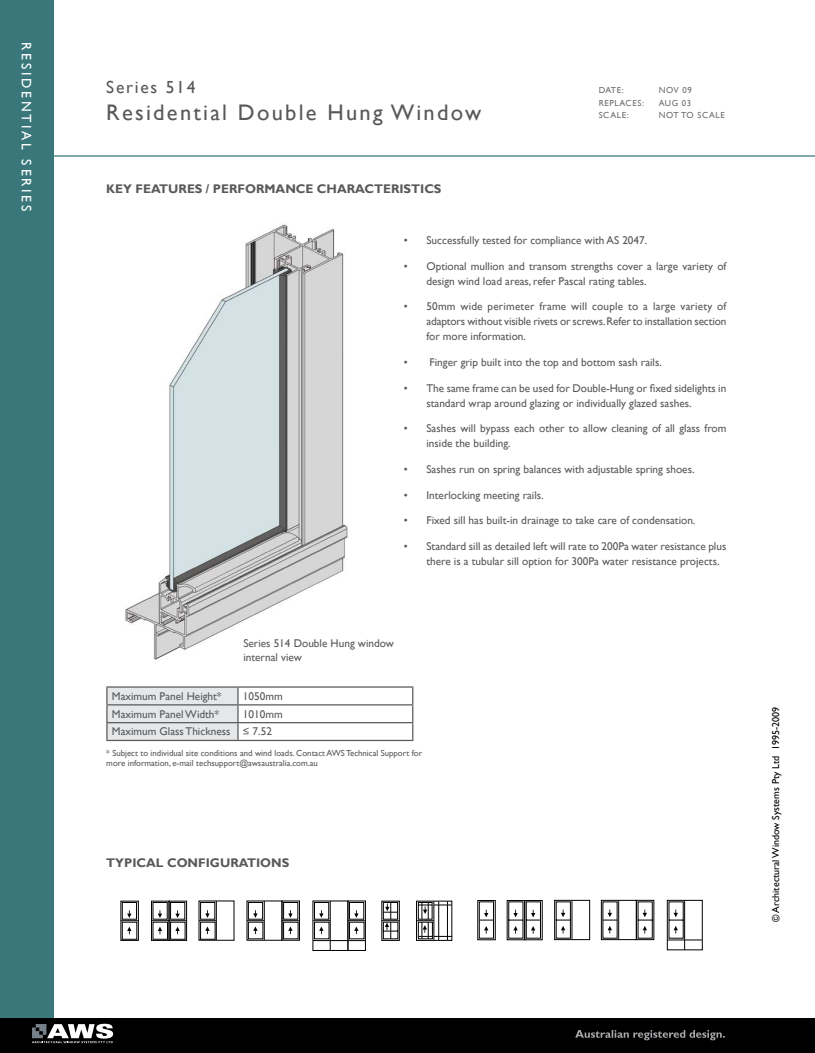
<style>
.page{position:relative;width:815px;height:1053px;background:#fff}
.page>*{position:absolute;margin:0;border:0;box-sizing:border-box;transform-origin:0 0}
.t1{font:22.5px "Gill Sans";letter-spacing:.1em;color:#58595b}
.t2{font:17.5px "Gill Sans";letter-spacing:.1em;color:#58595b}
.t3{font:13.75px "Gill Sans";letter-spacing:.2em;color:#fff}
.t4{font:700 12.5px "Gill Sans";color:#58595b}
.t5{font:11.25px/15px "Gill Sans";color:#58595b}
.t6{font:10px "Gill Sans";color:#000}
.t7{font:8.75px/10.5px "Gill Sans";color:#58595b}
.t8{font:8.75px "Gill Sans";letter-spacing:.07em;color:#6d6f71}
</style>
<div class="page">
<div style="left:0;top:0;width:53px;height:1052px;background:#39777b"></div>
<svg style="left:0;top:1017px;width:815px;height:35px;background:#101010"></svg>
<hr style="left:43px;top:155px;width:772px;height:2px;background:#39777b">
<img style="left:125px;top:224px;width:223px;height:436px">
<div style="left:121px;top:900px;width:18px;height:40px;border:1px solid #000"></div>
<svg style="left:121px;top:902px;width:17px;height:37px"></svg>
<div style="left:554px;top:900px;width:36px;height:39px;border:1px solid #000"></div>
<div style="left:601px;top:900px;width:36px;height:39px;border:1px solid #000"></div>
<hr style="left:618px;top:900px;width:1px;height:39px;background:#000">
<div style="left:636px;top:900px;width:18px;height:39px;border:1px solid #000"></div>
<svg style="left:603px;top:909px;width:14px;height:24px"></svg>
<svg style="left:638px;top:901px;width:15px;height:37px"></svg>
<div style="left:667px;top:900px;width:36px;height:50px;border:1px solid #000"></div>
<hr style="left:684px;top:900px;width:1px;height:49px;background:#000">
<hr style="left:667px;top:939px;width:35px;height:1px;background:#000">
<svg style="left:669px;top:901px;width:15px;height:37px"></svg>
<svg style="left:151px;top:899px;width:431px;height:52px"></svg>
<hr style="left:106px;top:686px;width:132px;height:1px;background:#58595b">
<hr style="left:238px;top:686px;width:175px;height:1px;background:#58595b">
<hr style="left:238px;top:704px;width:175px;height:1px;background:#58595b">
<hr style="left:238px;top:722px;width:175px;height:1px;background:#58595b">
<svg style="left:106px;top:687px;width:133px;height:52px;background:#dadbdd"></svg>
<svg style="left:412px;top:687px;width:1px;height:52px"></svg>
<hr style="left:106px;top:739px;width:132px;height:2px;background:#58595b">
<hr style="left:238px;top:739px;width:175px;height:2px;background:#58595b">
<p class="t3" style="left:34px;top:42px;width:171px;rotate:90deg">RESIDENTIAL SERIES</p>
<h2 class="t2" style="left:106px;top:77px;width:91px">Series 514</h2>
<h1 class="t1" style="left:106px;top:100px;width:377px">Residential Double Hung Window</h1>
<p class="t4" style="left:106px;top:181px;width:337px">KEY FEATURES / PERFORMANCE CHARACTERISTICS</p>
<p class="t8" style="left:599px;top:85px;width:13px">Date</p>
<p class="t8" style="left:622px;top:85px;width:3px">:</p>
<p class="t8" style="left:659px;top:85px;width:35px">NOV 09</p>
<p class="t8" style="left:599px;top:97px;width:13px">Replaces</p>
<p class="t8" style="left:642px;top:97px;width:12px">: aug</p>
<p class="t8" style="left:682px;top:97px;width:11px">03</p>
<p class="t8" style="left:599px;top:110px;width:12px">Scale</p>
<p class="t8" style="left:627px;top:110px;width:16px">: not</p>
<p class="t8" style="left:681px;top:110px;width:23px">to scale</p>
<p class="t5" style="left:404px;top:233px;width:245px">• Successfully tested for compliance with AS 2047.</p>
<p class="t5" style="left:426px;top:259px;width:301px;text-indent:-22px">• Optional mullion and transom strengths cover a large variety of design wind load areas, refer Pascal rating tables.</p>
<p class="t5" style="left:426px;top:299px;width:301px;text-align:justify;text-indent:-22px">• 50mm wide perimeter frame will couple to a large variety of adaptors without visible rivets or screws. Refer to installation section for more information.</p>
<p class="t5" style="left:404px;top:355px;width:259px">• Finger grip built into the top and bottom sash rails.</p>
<p class="t5" style="left:426px;top:380px;width:301px;text-indent:-22px">• The same frame can be used for Double-Hung or fixed sidelights in standard wrap around glazing or individually glazed sashes.</p>
<p class="t5" style="left:426px;top:421px;width:301px;text-indent:-22px">• Sashes will bypass each other to allow cleaning of all glass from inside the building.</p>
<p class="t5" style="left:404px;top:462px;width:292px">• Sashes run on spring balances with adjustable spring shoes.</p>
<p class="t5" style="left:404px;top:487px;width:141px">• Interlocking meeting rails.</p>
<p class="t5" style="left:404px;top:513px;width:293px">• Fixed sill has built-in drainage to take care of condensation.</p>
<p class="t5" style="left:426px;top:539px;width:301px;text-indent:-22px">• Standard sill as detailed left will rate to 200Pa water resistance plus there is a tubular sill option for 300Pa water resistance projects.</p>
<p class="t5" style="left:243px;top:637px;width:152px;line-height:13.5px">Series 514 Double Hung window internal view</p>
<p class="t5" style="left:112px;top:688px;width:111px">Maximum Panel Height*</p>
<p class="t5" style="left:243px;top:688px;width:41px">1050mm</p>
<p class="t5" style="left:112px;top:706px;width:109px">Maximum Panel Width*</p>
<p class="t5" style="left:112px;top:705px;width:172px;line-height:17.8px;text-indent:131px">1010mm<br>Maximum Glass Thickness ≤ 7.52</p>
<p class="t7" style="left:106px;top:747px;width:317px">* Subject to individual site conditions and wind loads. Contact AWS Technical Support for more information, e-mail techsupport@awsaustralia.com.au</p>
<p class="t4" style="left:106px;top:854px;width:184px">TYPICAL CONFIGURATIONS</p>
<p class="t6" style="left:770px;top:921px;width:216px;rotate:-90deg">© Architectural Window Systems Pty Ltd 1995-2009</p>
</div>
